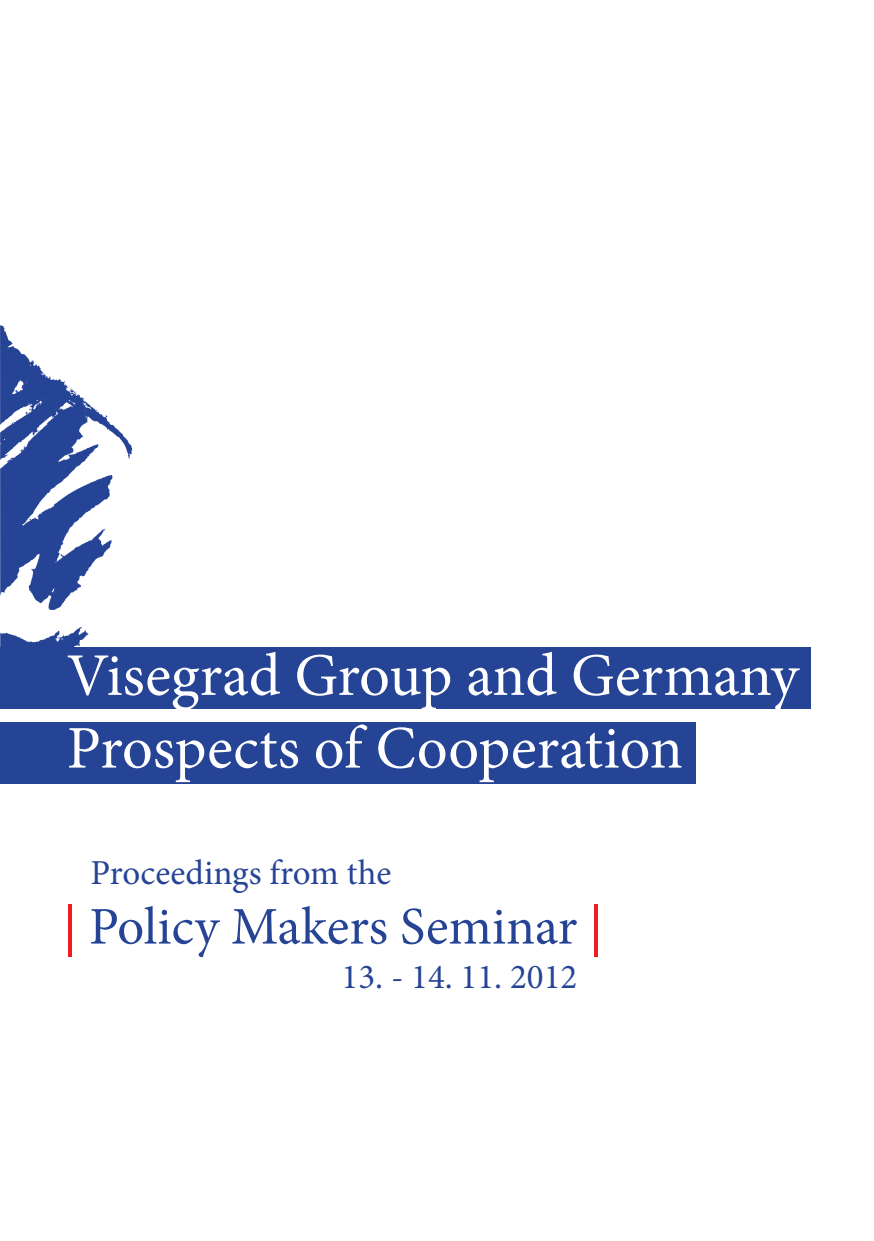
<style>
.page{position:relative;width:874px;height:1241px;background:#fff}
.page>*{position:absolute;margin:0;border:0;box-sizing:border-box;transform-origin:0 0}
.t1{font:60.55px/72.6px "Minion Pro";color:#fff}
.t2{font:52.85px "Minion Pro";color:#264496}
.t3{font:35px "Minion Pro";color:#264496}
.s1{color:#ed1d24}
</style>
<div class="page">
<div style="left:0;top:721px;width:694px;height:62px;background:#264496"></div>
<div style="left:0;top:646px;width:810px;height:62px;background:#264496"></div>
<svg style="left:0;top:325px;width:133px;height:322px"></svg>
<p class="t1" style="left:67px;top:639px;width:733px">Visegrad Group and Germany<br>Prospects of Cooperation</p>
<p class="t3" style="left:90px;top:849px;width:302px">Proceedings from the</p>
<p class="t2" style="left:63px;top:891px;width:541px"><span class="s1">|</span> Policy Makers Seminar <span class="s1">|</span></p>
<p class="t3" style="left:341px;top:953px;width:237px">13. - 14. 11. 2012</p>
</div>
